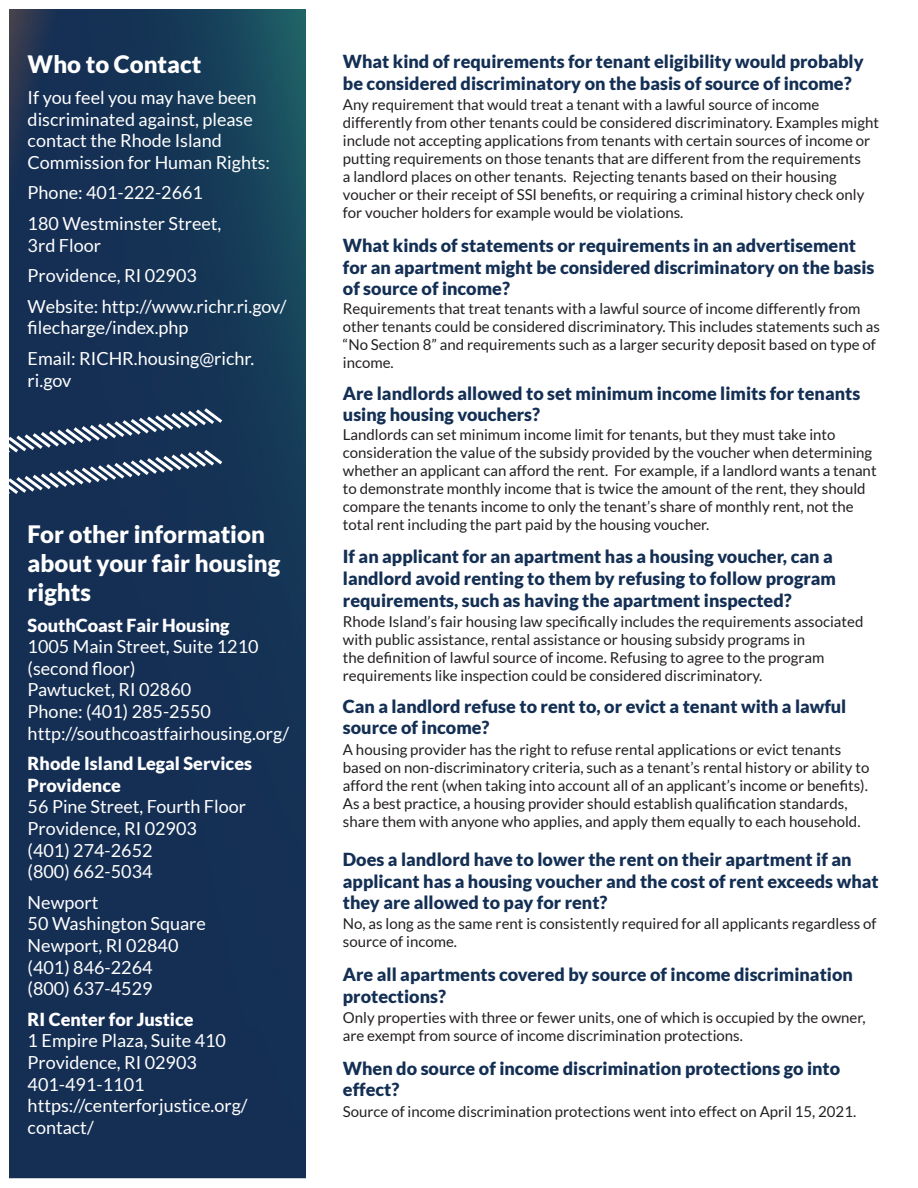
<style>
.page{position:relative;width:918px;height:1188px;background:#fff}
.page>*{position:absolute;margin:0;border:0;box-sizing:border-box;transform-origin:0 0}
.t1{font:900 24px/28.8px "Lato";color:#fff}
.t2{font:900 18px/21.6px "Lato";color:#142f54}
.t3{font:18px/21.6px "Lato";color:#fff}
.t4{font:15px/18px "Lato";color:#231f20}
.s1{font-weight:900}
</style>
<div class="page">
<img style="left:10px;top:10px;width:296px;height:1167px">
<svg style="left:10px;top:405px;width:216px;height:109px;background:#344b6b"></svg>
<p class="t1" style="left:28px;top:50px;width:175px">Who to Contact</p>
<p class="t3" style="left:28px;top:86px;width:244px">If you feel you may have been discriminated against, please contact the Rhode Island<br>Commission for Human Rights:</p>
<p class="t3" style="left:28px;top:182px;width:177px">Phone: 401-222-2661</p>
<p class="t3" style="left:28px;top:212px;width:195px">180 Westminster Street,<br>3rd Floor</p>
<p class="t3" style="left:28px;top:265px;width:171px">Providence, RI 02903</p>
<p class="t3" style="left:28px;top:295px;width:260px">Website: http://www.richr.ri.gov/ filecharge/index.php</p>
<p class="t3" style="left:28px;top:347px;width:228px">Email: RICHR.housing@richr. ri.gov</p>
<p class="t1" style="left:28px;top:520px;width:254px">For other information about your fair housing rights</p>
<p class="t3" style="left:28px;top:614px;width:263px"><span class="s1">SouthCoast Fair Housing<br></span>1005 Main Street, Suite 1210 (second floor)<br>Pawtucket, RI 02860<br>Phone: (401) 285-2550 http://southcoastfairhousing.org/</p>
<p class="t3" style="left:28px;top:753px;width:226px"><span class="s1">Rhode Island Legal Services<br>Providence<br></span>56 Pine Street, Fourth Floor<br>Providence, RI 02903<br>(401) 274-2652<br>(800) 662-5034</p>
<p class="t3" style="left:28px;top:891px;width:180px">Newport<br>50 Washington Square<br>Newport, RI 02840 (401) 846-2264<br>(800) 637-4529</p>
<p class="t3" style="left:28px;top:1008px;width:221px"><span class="s1">RI Center for Justice<br></span>1 Empire Plaza, Suite 410<br>Providence, RI 02903<br>401-491-1101 https://centerforjustice.org/ contact/</p>
<p class="t2" style="left:343px;top:51px;width:522px">What kind of requirements for tenant eligibility would probably be considered discriminatory on the basis of source of income?</p>
<p class="t4" style="left:343px;top:96px;width:538px">Any requirement that would treat a tenant with a lawful source of income differently from other tenants could be considered discriminatory. Examples might include not accepting applications from tenants with certain sources of income or putting requirements on those tenants that are different from the requirements<br>a landlord places on other tenants. Rejecting tenants based on their housing voucher or their receipt of SSI benefits, or requiring a criminal history check only for voucher holders for example would be violations.</p>
<p class="t2" style="left:343px;top:234px;width:533px">What kinds of statements or requirements in an advertisement for an apartment might be considered discriminatory on the basis of source of income?</p>
<p class="t4" style="left:343px;top:299px;width:539px">Requirements that treat tenants with a lawful source of income differently from other tenants could be considered discriminatory. This includes statements such as “No Section 8” and requirements such as a larger security deposit based on type of income.</p>
<p class="t2" style="left:343px;top:382px;width:519px">Are landlords allowed to set minimum income limits for tenants using housing vouchers?</p>
<p class="t4" style="left:343px;top:425px;width:535px">Landlords can set minimum income limit for tenants, but they must take into consideration the value of the subsidy provided by the voucher when determining whether an applicant can afford the rent. For example, if a landlord wants a tenant to demonstrate monthly income that is twice the amount of the rent, they should compare the tenants income to only the tenant’s share of monthly rent, not the total rent including the part paid by the housing voucher.</p>
<p class="t2" style="left:343px;top:546px;width:494px">If an applicant for an apartment has a housing voucher, can a landlord avoid renting to them by refusing to follow program requirements, such as having the apartment inspected?</p>
<p class="t4" style="left:343px;top:612px;width:522px">Rhode Island’s fair housing law specifically includes the requirements associated with public assistance, rental assistance or housing subsidy programs in<br>the definition of lawful source of income. Refusing to agree to the program requirements like inspection could be considered discriminatory.</p>
<p class="t2" style="left:343px;top:695px;width:505px">Can a landlord refuse to rent to, or evict a tenant with a lawful source of income?</p>
<p class="t4" style="left:343px;top:740px;width:528px">A housing provider has the right to refuse rental applications or evict tenants based on non-discriminatory criteria, such as a tenant’s rental history or ability to afford the rent (when taking into account all of an applicant’s income or benefits).<br>As a best practice, a housing provider should establish qualification standards, share them with anyone who applies, and apply them equally to each household.</p>
<p class="t2" style="left:343px;top:848px;width:537px">Does a landlord have to lower the rent on their apartment if an applicant has a housing voucher and the cost of rent exceeds what they are allowed to pay for rent?</p>
<p class="t4" style="left:343px;top:914px;width:535px">No, as long as the same rent is consistently required for all applicants regardless of source of income.</p>
<p class="t2" style="left:343px;top:963px;width:512px">Are all apartments covered by source of income discrimination protections?</p>
<p class="t4" style="left:343px;top:1008px;width:524px">Only properties with three or fewer units, one of which is occupied by the owner, are exempt from source of income discrimination protections.</p>
<p class="t2" style="left:343px;top:1057px;width:499px">When do source of income discrimination protections go into effect?</p>
<p class="t4" style="left:343px;top:1102px;width:515px">Source of income discrimination protections went into effect on April 15, 2021.</p>
</div>
